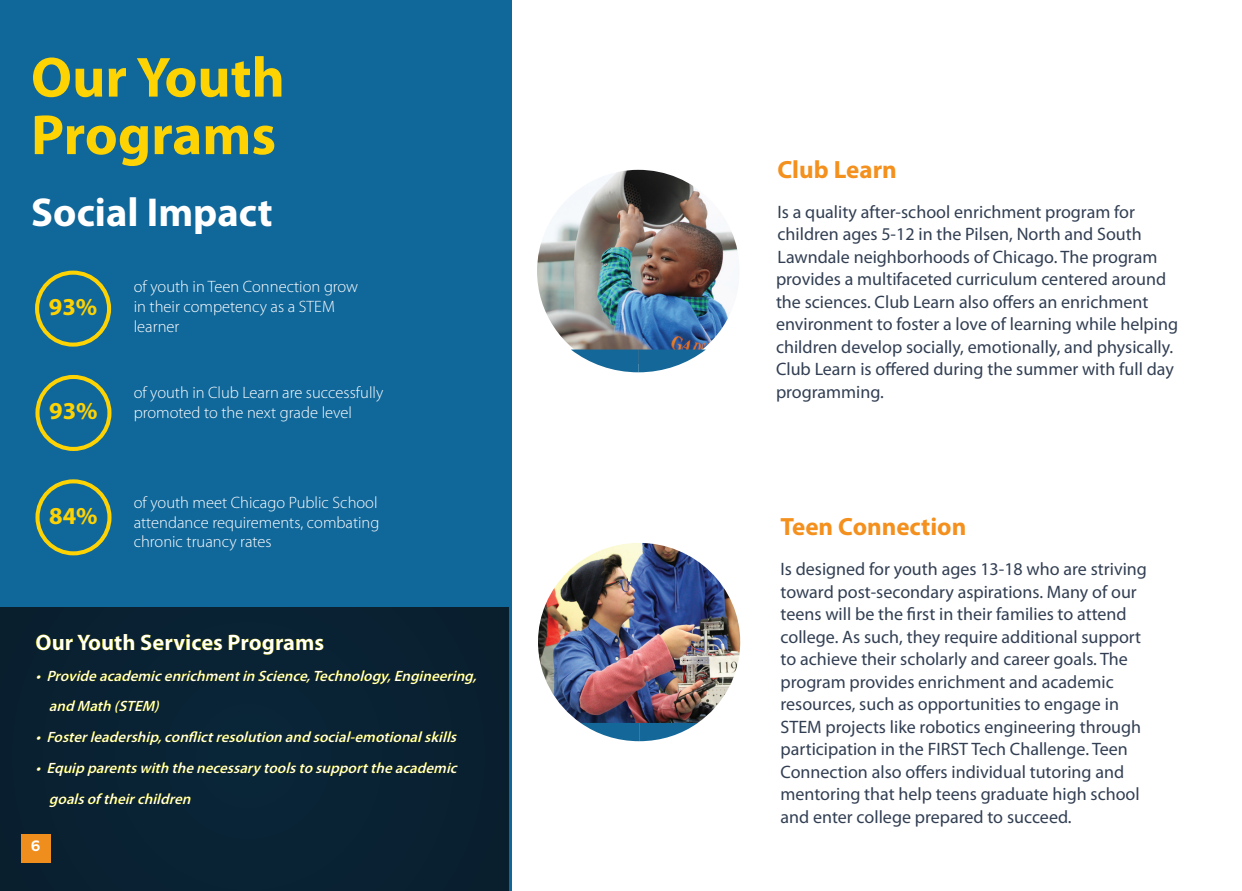
<style>
.page{position:relative;width:1242px;height:891px;background:#fff}
.page>*{position:absolute;margin:0;border:0;box-sizing:border-box;transform-origin:0 0}
.t1{font:700 57px/57.4px "Myriad Pro";color:#fed304}
.t2{font:700 40.5px "Myriad Pro";color:#fff}
.t3{font:700 25.05px "Myriad Pro";color:#f4901d}
.t4{font:700 24.45px "Myriad Pro";color:#fed304}
.t5{font:700 22.5px "Myriad Pro";color:#fff}
.t6{font:18px/22.5px "Myriad Pro";color:#323f53}
.t7{font:300 16.5px/19.8px "Myriad Pro";color:#fff}
.t8{font:italic 600 15px/30.8px "Myriad Pro";color:#fff}
.t9{font:700 15px "Kontrapunkt Bob";color:#fff}
</style>
<div class="page">
<div style="left:0;top:0;width:512px;height:891px;background:#10679a"></div>
<div style="left:35px;top:271px;width:76px;height:76px;border:4px solid #fed304;border-radius:50%"></div>
<div style="left:35px;top:375px;width:76px;height:76px;border:4px solid #fed304;border-radius:50%"></div>
<div style="left:35px;top:479px;width:77px;height:76px;border:4px solid #fed304;border-radius:50%"></div>
<div style="left:0;top:608px;width:509px;height:283px;background:#092233"></div>
<img style="left:537px;top:170px;width:201px;height:180px">
<svg style="left:571px;top:350px;width:134px;height:22px"></svg>
<img style="left:538px;top:543px;width:202px;height:180px">
<svg style="left:581px;top:723px;width:117px;height:18px"></svg>
<div style="left:21px;top:835px;width:30px;height:28px;background:#f4901d"></div>
<h1 class="t1" style="left:31px;top:47px;width:255px">Our Youth<br>Programs</h1>
<h2 class="t2" style="left:31px;top:186px;width:243px">Social Impact</h2>
<h3 class="t4" style="left:49px;top:291px;width:50px">93%</h3>
<h3 class="t4" style="left:49px;top:395px;width:50px">93%</h3>
<p class="t7" style="left:134px;top:276px;width:226px">of youth in Teen Connection grow in their competency as a STEM learner</p>
<p class="t7" style="left:134px;top:383px;width:251px">of youth in Club Learn are successfully promoted to the next grade level</p>
<h3 class="t4" style="left:49px;top:500px;width:50px">84%</h3>
<p class="t7" style="left:134px;top:492px;width:247px;text-align:justify">of youth meet Chicago Public School attendance requirements, combating chronic truancy rates</p>
<p class="t5" style="left:35px;top:628px;width:290px">Our Youth Services Programs</p>
<p class="t8" style="left:49px;top:660px;width:433px;text-indent:-13px">• Provideacademicenrichmentin Science,Technology,Engineering, and Math (STEM)</p>
<p class="t8" style="left:35px;top:721px;width:427px">• Fosterleadership,conflictresolution and social-emotionalskills</p>
<p class="t8" style="left:49px;top:752px;width:414px;text-indent:-13px">• Equip parentswith thenecessarytoolstosupporttheacademic goalsoftheirchildren</p>
<p class="t9" style="left:31px;top:837px;width:11px">6</p>
<h3 class="t3" style="left:778px;top:153px;width:121px">Club Learn</h3>
<p class="t6" style="left:776px;top:200px;width:404px">Is a quality after-school enrichment program for children ages 5-12 in the Pilsen, North and South Lawndale neighborhoods of Chicago. The program provides a multifaceted curriculum centered around the sciences. Club Learn also offers an enrichment environment to foster a love of learning while helping children develop socially, emotionally, and physically.<br>Club Learn is offered during the summer with full day programming.</p>
<h3 class="t3" style="left:781px;top:510px;width:187px">Teen Connection</h3>
<p class="t6" style="left:781px;top:558px;width:368px">Is designed for youth ages 13-18 who are striving toward post-secondary aspirations. Many of our teens will be the first in their families to attend college. As such, they require additional support to achieve their scholarly and career goals. The program provides enrichment and academic resources, such as opportunities to engage in STEM projects like robotics engineering through participation in the FIRST Tech Challenge. Teen Connection also offers individual tutoring and mentoring that help teens graduate high school and enter college prepared to succeed.</p>
</div>
